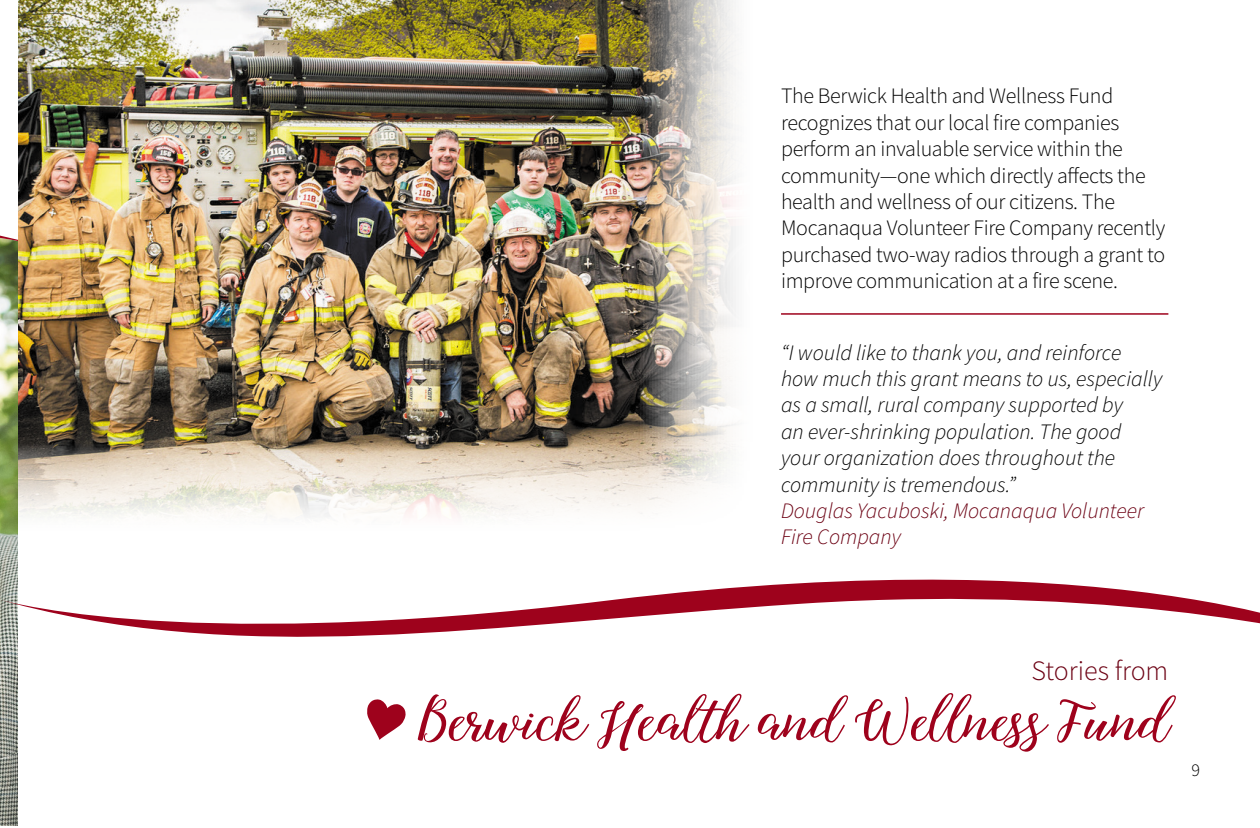
<style>
.page{position:relative;width:1260px;height:828px;background:#fff}
.page>*{position:absolute;margin:0;border:0;box-sizing:border-box;transform-origin:0 0}
.t1{font:56px "Nightcall Upright";letter-spacing:-.01em;color:#9e021c}
.t2{font:300 28px "Source Sans Pro";color:#6c0013}
.t3{font:300 22px/26.4px "Source Sans Pro";letter-spacing:-.015em;color:#000}
.t4{font:italic 300 22px/26.4px "Source Sans Pro";color:#000}
.t5{font:italic 300 22px/26.4px "Source Sans Pro";color:#6c0013}
.t6{font:300 18px "Source Sans Pro";color:#000}
</style>
<div class="page">
<img style="left:0;top:312px;width:18px;height:514px">
<svg style="left:0;top:235px;width:18px;height:77px"></svg>
<img style="left:18px;top:0;width:718px;height:517px">
<svg style="left:0;top:536px;width:1260px;height:134px"></svg>
<svg style="left:367px;top:699px;width:39px;height:41px"></svg>
<hr style="left:781px;top:313px;width:387px;height:2px;background:#9e021c">
<p class="t3" style="left:781px;top:83px;width:386px">The Berwick Health and Wellness Fund recognizes that our local fire companies perform an invaluable service within the community—one which directly affects the health and wellness of our citizens. The Mocanaqua Volunteer Fire Company recently purchased two-way radios through a grant to improve communication at a fire scene.</p>
<p class="t4" style="left:781px;top:339px;width:383px">“I would like to thank you, and reinforce how much this grant means to us, especially as a small, rural company supported by<br>an ever-shrinking population. The good your organization does throughout the community is tremendous.”</p>
<p class="t5" style="left:781px;top:498px;width:365px">Douglas Yacuboski, Mocanaqua Volunteer<br>Fire Company</p>
<p class="t2" style="left:1032px;top:654px;width:138px">Stories from</p>
<p class="t1" style="left:418px;top:688px;width:754px">Berwick Health and Wellness Fund</p>
<p class="t6" style="left:1191px;top:759px;width:10px">9</p>
</div>
